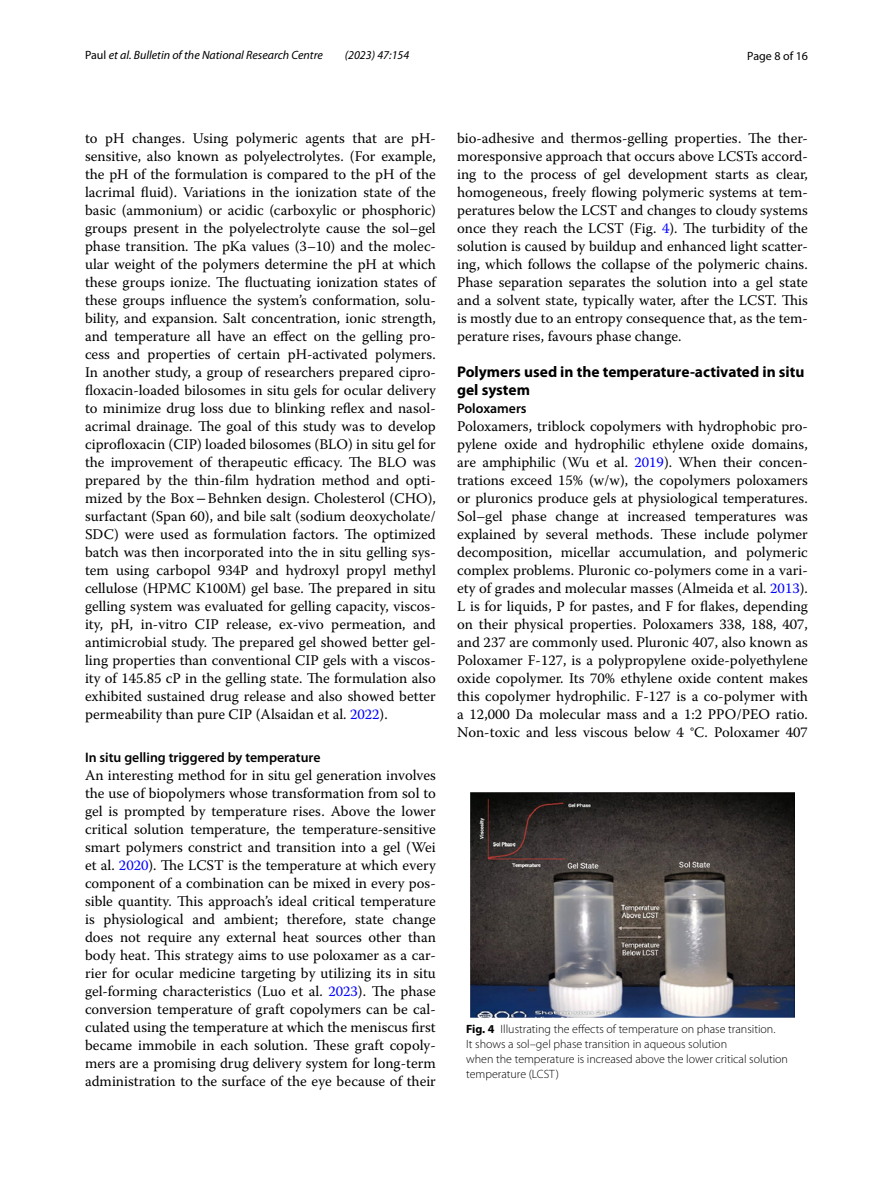
<style>
.page{position:relative;width:893px;height:1187px;background:#fff}
.page>*{position:absolute;margin:0;border:0;box-sizing:border-box;transform-origin:0 0}
.t1{font:700 15.45px/18px "Myriad Pro";color:#000}
.t2{font:14.7px/18px "Warnock Pro";color:#000;text-align:justify}
.t3{font:600 13.8px "Myriad Pro";color:#000}
.t4{font:300 12px/15px "Myriad Pro";color:#000}
.t5{font:italic 12px "Myriad Pro";color:#000}
.t6{font:12px "Myriad Pro";color:#000}
.s1{font-style:normal}
.s2{font-family:"STIX"}
.s3{color:#00f}
.s4{font-weight:700}
</style>
<div class="page">
<img style="left:471px;top:792px;width:323px;height:225px">
<p class="t5" style="left:85px;top:48px;width:239px"><span class="s1">Paul</span> et al. Bulletin of the National Research Centre</p>
<p class="t5" style="left:345px;top:48px;width:66px">(2023) 47:154</p>
<p class="t6" style="left:747px;top:48px;width:62px">Page 8 of 16</p>
<p class="t2" style="left:85px;top:128px;width:352px">to pH changes. Using polymeric agents that are pH&shy;sensitive, also known as polyelectrolytes. (For example, the pH of the formulation is compared to the pH of the lacrimal fluid). Variations in the ionization state of the basic (ammonium) or acidic (carboxylic or phosphoric) groups present in the polyelectrolyte cause the sol–gel phase transition. The pKa values (3–10) and the molec&shy;ular weight of the polymers determine the pH at which these groups ionize. The fluctuating ionization states of these groups influence the system’s conformation, solu&shy;bility, and expansion. Salt concentration, ionic strength, and temperature all have an effect on the gelling pro&shy;cess and properties of certain pH-activated polymers.<br>In another study, a group of researchers prepared cipro&shy;floxacin-loaded bilosomes in situ gels for ocular delivery to minimize drug loss due to blinking reflex and nasol&shy;acrimal drainage. The goal of this study was to develop ciprofloxacin (CIP) loaded bilosomes (BLO) in situ gel for the improvement of therapeutic efficacy. The BLO was prepared by the thin-film hydration method and opti&shy;mized by the Box<span class="s2">−</span>Behnken design. Cholesterol (CHO), surfactant (Span 60), and bile salt (sodium deoxycholate/ SDC) were used as formulation factors. The optimized batch was then incorporated into the in situ gelling sys&shy;tem using carbopol 934P and hydroxyl propyl methyl cellulose (HPMC K100M) gel base. The prepared in situ gelling system was evaluated for gelling capacity, viscos&shy;ity, pH, in-vitro CIP release, ex-vivo permeation, and antimicrobial study. The prepared gel showed better gel&shy;ling properties than conventional CIP gels with a viscos&shy;ity of 145.85 cP in the gelling state. The formulation also exhibited sustained drug release and also showed better permeability than pure CIP (Alsaidan et al. <span class="s3">2022</span>).</p>
<p class="t3" style="left:85px;top:748px;width:237px">In situ gelling triggered by temperature</p>
<p class="t2" style="left:85px;top:766px;width:352px">An interesting method for in situ gel generation involves the use of biopolymers whose transformation from sol to gel is prompted by temperature rises. Above the lower critical solution temperature, the temperature-sensitive smart polymers constrict and transition into a gel (Wei et al. <span class="s3">2020</span>). The LCST is the temperature at which every component of a combination can be mixed in every pos&shy;sible quantity. This approach’s ideal critical temperature is physiological and ambient; therefore, state change does not require any external heat sources other than body heat. This strategy aims to use poloxamer as a car&shy;rier for ocular medicine targeting by utilizing its in situ gel-forming characteristics (Luo et al. <span class="s3">2023</span>). The phase conversion temperature of graft copolymers can be cal&shy;culated using the temperature at which the meniscus first became immobile in each solution. These graft copoly&shy;mers are a promising drug delivery system for long-term administration to the surface of the eye because of their</p>
<p class="t2" style="left:457px;top:128px;width:352px">bio-adhesive and thermos-gelling properties. The ther&shy;moresponsive approach that occurs above LCSTs accord&shy;ing to the process of gel development starts as clear, homogeneous, freely flowing polymeric systems at tem&shy;peratures below the LCST and changes to cloudy systems once they reach the LCST (Fig. <span class="s3">4</span>). The turbidity of the solution is caused by buildup and enhanced light scatter&shy;ing, which follows the collapse of the polymeric chains.<br>Phase separation separates the solution into a gel state and a solvent state, typically water, after the LCST. This is mostly due to an entropy consequence that, as the tem&shy;perature rises, favours phase change.</p>
<p class="t1" style="left:457px;top:362px;width:349px">Polymers used in the temperature‑activated in situ gel system</p>
<p class="t3" style="left:457px;top:399px;width:71px">Poloxamers</p>
<p class="t2" style="left:457px;top:416px;width:352px">Poloxamers, triblock copolymers with hydrophobic pro&shy;pylene oxide and hydrophilic ethylene oxide domains, are amphiphilic (Wu et al. <span class="s3">2019</span>). When their concen&shy;trations exceed 15% (w/w), the copolymers poloxamers or pluronics produce gels at physiological temperatures.<br>Sol–gel phase change at increased temperatures was explained by several methods. These include polymer decomposition, micellar accumulation, and polymeric complex problems. Pluronic co-polymers come in a vari&shy;ety of grades and molecular masses (Almeida et al. <span class="s3">2013</span>).<br>L is for liquids, P for pastes, and F for flakes, depending on their physical properties. Poloxamers 338, 188, 407, and 237 are commonly used. Pluronic 407, also known as Poloxamer F-127, is a polypropylene oxide-polyethylene oxide copolymer. Its 70% ethylene oxide content makes this copolymer hydrophilic. F-127 is a co-polymer with a 12,000 Da molecular mass and a 1:2 PPO/PEO ratio.<br>Non-toxic and less viscous below 4 °C. Poloxamer 407</p>
<p class="t4" style="left:466px;top:1021px;width:323px"><span class="s4">Fig. 4</span> Illustrating the effects of temperature on phase transition.<br>It shows a sol–gel phase transition in aqueous solution<br>when the temperature is increased above the lower critical solution temperature (LCST)</p>
</div>
